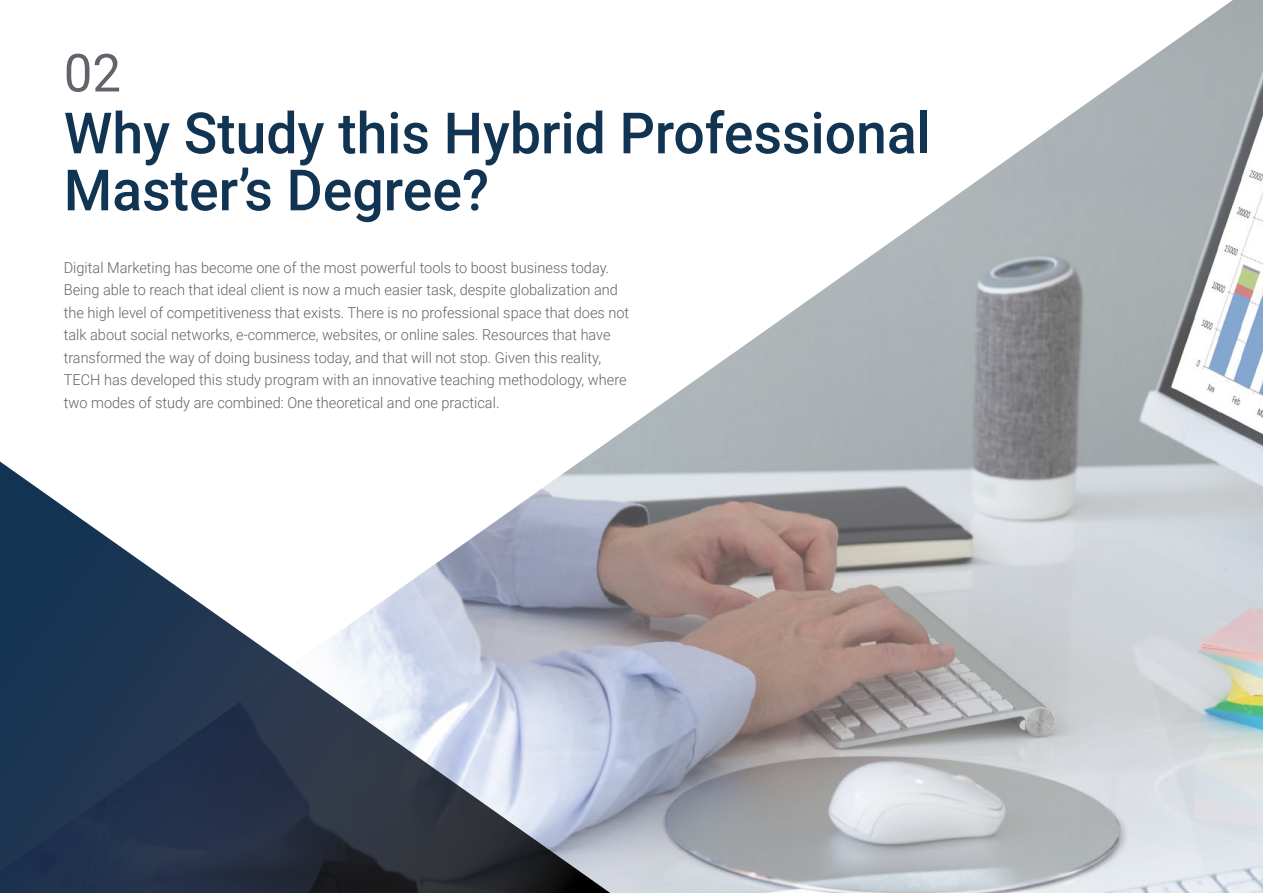
<style>
.page{position:relative;width:1263px;height:893px;background:#fff}
.page>*{position:absolute;margin:0;border:0;box-sizing:border-box;transform-origin:0 0}
.t1{font:500 57px/57px "Roboto";color:#113452}
.t2{font:52.5px "Roboto";color:#61646a}
.t3{font:300 15px/22.5px "Roboto";color:#61646a}
</style>
<div class="page">
<img style="left:602px;top:0;width:661px;height:893px">
<svg style="left:0;top:446px;width:640px;height:447px"></svg>
<h2 class="t2" style="left:64px;top:36px;width:59px">02</h2>
<h1 class="t1" style="left:64px;top:102px;width:868px">Why Study this Hybrid Professional<br>Master’s Degree?</h1>
<p class="t3" style="left:64px;top:255px;width:567px">Digital Marketing has become one of the most powerful tools to boost business today.<br>Being able to reach that ideal client is now a much easier task, despite globalization and the high level of competitiveness that exists. There is no professional space that does not talk about social networks, e-commerce, websites, or online sales. Resources that have transformed the way of doing business today, and that will not stop. Given this reality, TECH has developed this study program with an innovative teaching methodology, where two modes of study are combined: One theoretical and one practical.</p>
</div>
